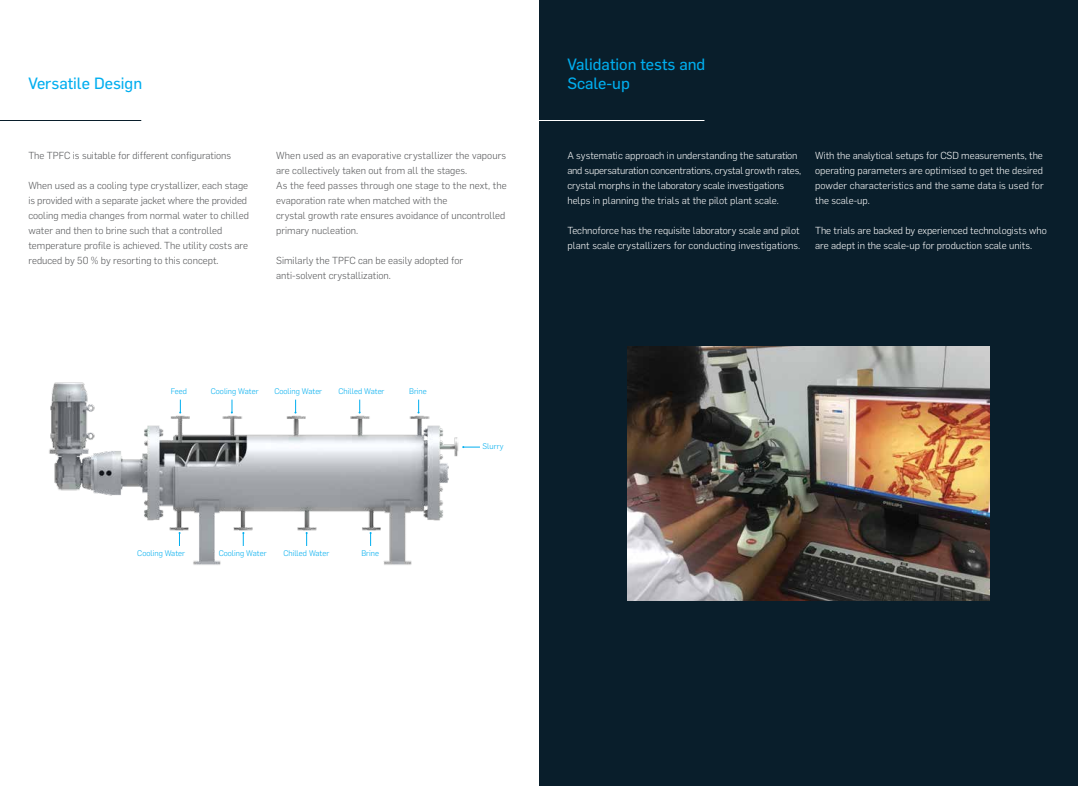
<style>
.page{position:relative;width:1078px;height:786px;background:#fff}
.page>*{position:absolute;margin:0;border:0;box-sizing:border-box;transform-origin:0 0}
.t1{font:16px/19px "Flama Basic";color:#00aeef}
.t2{font:300 10px/15px "Flama";color:#58595b}
.t3{font:300 10px/15px "Flama";color:#fff}
.t4{font:300 8px "Flama";color:#00aeef}
</style>
<div class="page">
<hr style="left:0;top:120px;width:141px;height:1px;background:#091e2b">
<img style="left:49px;top:382px;width:410px;height:183px">
<svg style="left:462px;top:446px;width:18px;height:2px"></svg>
<svg style="left:417px;top:399px;width:2px;height:14px"></svg>
<svg style="left:231px;top:399px;width:2px;height:14px"></svg>
<svg style="left:305px;top:531px;width:2px;height:14px"></svg>
<svg style="left:294px;top:399px;width:2px;height:14px"></svg>
<svg style="left:242px;top:531px;width:2px;height:14px"></svg>
<svg style="left:358px;top:399px;width:2px;height:14px"></svg>
<svg style="left:178px;top:531px;width:2px;height:14px"></svg>
<svg style="left:179px;top:399px;width:2px;height:14px"></svg>
<svg style="left:369px;top:531px;width:2px;height:14px"></svg>
<div style="left:539px;top:0;width:538px;height:785px;background:#091e2b"></div>
<hr style="left:539px;top:120px;width:165px;height:1px;background:#fff">
<img style="left:627px;top:346px;width:361px;height:254px">
<h1 class="t1" style="left:28px;top:74px;width:115px">Versatile Design</h1>
<p class="t2" style="left:28px;top:148px;width:204px">The TPFC is suitable for different configurations</p>
<p class="t2" style="left:28px;top:178px;width:222px">When used as a cooling type crystallizer, each stage is provided with a separate jacket where the provided cooling media changes from normal water to chilled water and then to brine such that a controlled temperature profile is achieved. The utility costs are reduced by 50 % by resorting to this concept.</p>
<p class="t2" style="left:276px;top:148px;width:232px">When used as an evaporative crystallizer the vapours are collectively taken out from all the stages.<br>As the feed passes through one stage to the next, the evaporation rate when matched with the<br>crystal growth rate ensures avoidance of uncontrolled primary nucleation.</p>
<p class="t2" style="left:276px;top:253px;width:188px">Similarly the TPFC can be easily adopted for anti-solvent crystallization.</p>
<p class="t4" style="left:171px;top:386px;width:18px">Feed</p>
<p class="t4" style="left:274px;top:386px;width:49px">Cooling Water</p>
<p class="t4" style="left:338px;top:386px;width:47px">Chilled Water</p>
<p class="t4" style="left:211px;top:386px;width:49px">Cooling Water</p>
<p class="t4" style="left:409px;top:386px;width:19px">Brine</p>
<p class="t4" style="left:137px;top:548px;width:49px">Cooling Water</p>
<p class="t4" style="left:219px;top:548px;width:49px">Cooling Water</p>
<p class="t4" style="left:283px;top:548px;width:47px">Chilled Water</p>
<p class="t4" style="left:361px;top:548px;width:19px">Brine</p>
<p class="t4" style="left:482px;top:441px;width:23px">Slurry</p>
<h1 class="t1" style="left:567px;top:55px;width:139px">Validation tests and<br>Scale-up</h1>
<p class="t3" style="left:567px;top:148px;width:235px">A systematic approach in understanding the saturation and supersaturation concentrations, crystal growth rates, crystal morphs in the laboratory scale investigations helps in planning the trials at the pilot plant scale.</p>
<p class="t3" style="left:567px;top:223px;width:234px">Technoforce has the requisite laboratory scale and pilot plant scale crystallizers for conducting investigations.</p>
<p class="t3" style="left:815px;top:148px;width:230px;text-align:justify">With the analytical setups for CSD measurements, the operating parameters are optimised to get the desired powder characteristics and the same data is used for the scale-up.</p>
<p class="t3" style="left:815px;top:223px;width:233px">The trials are backed by experienced technologists who are adept in the scale-up for production scale units.</p>
</div>
